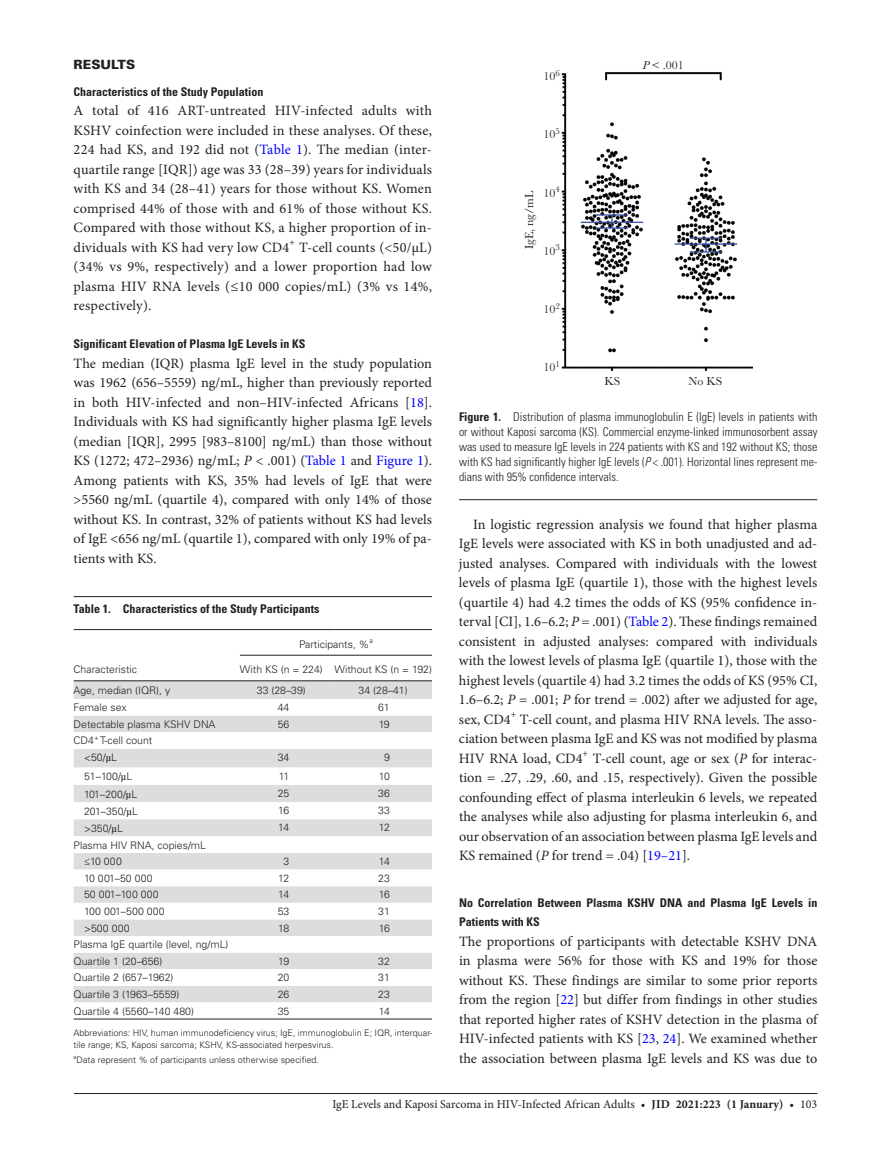
<style>
.page{position:relative;width:891px;height:1174px;background:#fff}
.page>*{position:absolute;margin:0;border:0;box-sizing:border-box;transform-origin:0 0}
.t1{font:14.25px/19.5px "Minion Pro";color:#231f20;text-align:justify}
.t2{font:900 12.75px "Univers LT Std";color:#231f20}
.t3{font:300 condensed 12px/15px "Univers LT Std";color:#231f20;text-align:justify}
.t4{font:700 condensed 12px/19.5px "Univers LT Std";color:#231f20}
.t5{font:12px "Minion Pro";color:#231f20}
.t6{font:12px "Baskerville MT Std";color:#231f20}
.t7{font:300 10.5px/16.6px "Univers LT Std";color:#231f20}
.t8{font:300 10.5px "Univers LT Std";letter-spacing:.02em;color:#231f20}
.t9{font:300 9px/12px "Univers LT Std";color:#231f20}
.t10{font:300 6.9px "Univers LT Std";color:#231f20}
.s1{color:#00f}
.s2{font-style:italic}
.s3{font-family:"Gandhari Unicode";font-weight:400}
.s4{font-weight:700}
</style>
<div class="page">
<hr style="left:74px;top:1093px;width:743px;height:1px;background:#231f20">
<hr style="left:74px;top:596px;width:358px;height:1px;background:#231f20">
<svg style="left:74px;top:630px;width:358px;height:26px"></svg>
<div style="left:74px;top:681px;width:358px;height:18px;background:#dcdddf"></div>
<svg style="left:74px;top:716px;width:358px;height:303px"></svg>
<hr style="left:74px;top:629px;width:166px;height:1px;background:#231f20">
<hr style="left:240px;top:629px;width:94px;height:1px;background:#231f20">
<hr style="left:334px;top:629px;width:98px;height:1px;background:#231f20">
<hr style="left:74px;top:1019px;width:166px;height:1px;background:#231f20">
<hr style="left:240px;top:1019px;width:94px;height:1px;background:#231f20">
<hr style="left:334px;top:1019px;width:98px;height:1px;background:#231f20">
<hr style="left:74px;top:680px;width:166px;height:1px;background:#231f20">
<hr style="left:240px;top:680px;width:94px;height:1px;background:#231f20">
<hr style="left:334px;top:680px;width:98px;height:1px;background:#231f20">
<hr style="left:240px;top:655px;width:192px;height:1px;background:#231f20">
<hr style="left:459px;top:499px;width:358px;height:1px;background:#231f20">
<img style="left:561px;top:72px;width:192px;height:299px">
<p class="t2" style="left:74px;top:56px;width:63px">RESULTS</p>
<p class="t4" style="left:74px;top:82px;width:192px">Characteristics of the Study Population</p>
<p class="t1" style="left:74px;top:101px;width:360px">A total of 416 ART-untreated HIV-infected adults with KSHV coinfection were included in these analyses. Of these, 224 had KS, and 192 did not (<span class="s1">Table 1</span>). The median (inter&shy;quartile range [IQR]) age was 33 (28–39) years for individuals with KS and 34 (28–41) years for those without KS. Women comprised 44% of those with and 61% of those without KS.<br>Compared with those without KS, a higher proportion of in&shy;dividuals with KS had very low CD4<sup>+</sup> T-cell counts (&lt;50/µL) (34% vs 9%, respectively) and a lower proportion had low plasma HIV RNA levels (≤10 000 copies/mL) (3% vs 14%, respectively).</p>
<p class="t4" style="left:74px;top:334px;width:234px">Significant Elevation of Plasma IgE Levels in KS</p>
<p class="t1" style="left:74px;top:353px;width:360px">The median (IQR) plasma IgE level in the study population was 1962 (656–5559) ng/mL, higher than previously reported in both HIV-infected and non–HIV-infected Africans [<span class="s1">18</span>].<br>Individuals with KS had significantly higher plasma IgE levels (median [IQR], 2995 [983–8100] ng/mL) than those without KS (1272; 472–2936) ng/mL; <span class="s2">P</span> &lt; .001) (<span class="s1">Table 1</span> and <span class="s1">Figure 1</span>).<br>Among patients with KS, 35% had levels of IgE that were &gt;5560 ng/mL (quartile 4), compared with only 14% of those without KS. In contrast, 32% of patients without KS had levels of IgE &lt;656 ng/mL (quartile 1), compared with only 19% of pa&shy;tients with KS.</p>
<p class="t4" style="left:74px;top:599px;width:247px">Table 1. Characteristics of the Study Participants</p>
<p class="t7" style="left:74px;top:661px;width:65px">Characteristic</p>
<p class="t7" style="left:299px;top:636px;width:72px">Participants, %</p>
<p class="t10" style="left:369px;top:636px;width:5px">a</p>
<p class="t7" style="left:240px;top:661px;width:194px">With KS (n = 224) Without KS (n = 192)</p>
<p class="t7" style="left:74px;top:682px;width:98px">Age, median (IQR), y</p>
<p class="t7" style="left:257px;top:682px;width:51px">33 (28–39)</p>
<p class="t7" style="left:359px;top:682px;width:51px">34 (28–41)</p>
<p class="t7" style="left:74px;top:699px;width:55px">Female sex</p>
<p class="t7" style="left:278px;top:699px;width:13px">44</p>
<p class="t7" style="left:378px;top:699px;width:13px">61</p>
<p class="t7" style="left:74px;top:716px;width:143px">Detectable plasma KSHV DNA</p>
<p class="t7" style="left:278px;top:716px;width:13px">56</p>
<p class="t7" style="left:379px;top:716px;width:13px">19</p>
<p class="t7" style="left:84px;top:732px;width:70px;line-height:17.2px;text-indent:-11px">CD4<sup>+</sup> T-cell count &lt;50/<span class="s3">µ</span>L</p>
<p class="t7" style="left:278px;top:749px;width:13px">34</p>
<p class="t7" style="left:384px;top:749px;width:7px">9</p>
<p class="t7" style="left:84px;top:768px;width:50px">51–100/<span class="s3">µ</span>L</p>
<p class="t7" style="left:279px;top:768px;width:12px">11</p>
<p class="t7" style="left:379px;top:768px;width:12px">10</p>
<p class="t7" style="left:84px;top:785px;width:55px">101–200/<span class="s3">µ</span>L</p>
<p class="t7" style="left:278px;top:785px;width:13px">25</p>
<p class="t7" style="left:378px;top:785px;width:13px">36</p>
<p class="t7" style="left:84px;top:803px;width:55px">201–350/<span class="s3">µ</span>L</p>
<p class="t7" style="left:278px;top:802px;width:13px">16</p>
<p class="t7" style="left:378px;top:802px;width:13px">33</p>
<p class="t7" style="left:84px;top:820px;width:40px">&gt;350/<span class="s3">µ</span>L</p>
<p class="t7" style="left:278px;top:819px;width:13px">14</p>
<p class="t7" style="left:379px;top:819px;width:13px">12</p>
<p class="t7" style="left:84px;top:836px;width:123px;text-indent:-10px">Plasma HIV RNA, copies/mL ≤10 000</p>
<p class="t7" style="left:284px;top:853px;width:7px">3</p>
<p class="t7" style="left:379px;top:853px;width:13px">14</p>
<p class="t7" style="left:84px;top:870px;width:70px">10 001–50 000</p>
<p class="t7" style="left:278px;top:870px;width:13px">12</p>
<p class="t7" style="left:378px;top:870px;width:13px">23</p>
<p class="t8" style="left:84px;top:888px;width:76px">50 001–100 000</p>
<p class="t7" style="left:278px;top:886px;width:13px">14</p>
<p class="t7" style="left:379px;top:886px;width:13px">16</p>
<p class="t8" style="left:84px;top:905px;width:82px">100 001–500 000</p>
<p class="t7" style="left:278px;top:903px;width:13px">53</p>
<p class="t7" style="left:378px;top:903px;width:13px">31</p>
<p class="t7" style="left:84px;top:919px;width:47px">&gt;500 000</p>
<p class="t7" style="left:278px;top:919px;width:13px">18</p>
<p class="t7" style="left:379px;top:919px;width:13px">16</p>
<p class="t7" style="left:74px;top:936px;width:156px">Plasma IgE quartile (level, ng/mL)<br>Quartile 1 (20–656)</p>
<p class="t7" style="left:278px;top:953px;width:13px">19</p>
<p class="t7" style="left:378px;top:953px;width:13px">32</p>
<p class="t7" style="left:74px;top:969px;width:101px">Quartile 2 (657–1962)</p>
<p class="t7" style="left:278px;top:969px;width:13px">20</p>
<p class="t7" style="left:378px;top:969px;width:13px">31</p>
<p class="t7" style="left:74px;top:986px;width:107px">Quartile 3 (1963–5559)</p>
<p class="t7" style="left:278px;top:986px;width:13px">26</p>
<p class="t7" style="left:378px;top:986px;width:13px">23</p>
<p class="t7" style="left:74px;top:1002px;width:122px">Quartile 4 (5560–140 480)</p>
<p class="t7" style="left:278px;top:1002px;width:13px">35</p>
<p class="t7" style="left:379px;top:1002px;width:13px">14</p>
<p class="t9" style="left:74px;top:1027px;width:360px">Abbreviations: HIV, human immunodeficiency virus; IgE, immunoglobulin E; IQR, interquar&shy;tile range; KS, Kaposi sarcoma; KSHV, KS-associated herpesvirus.</p>
<p class="t9" style="left:74px;top:1054px;width:247px"><sup>a</sup>Data represent % of participants unless otherwise specified.</p>
<p class="t6" style="left:544px;top:69px;width:18px">10<sup>6</sup></p>
<p class="t6" style="left:544px;top:128px;width:18px">10<sup>5</sup></p>
<p class="t6" style="left:522px;top:249px;width:60px;rotate:-90deg">IgE, ng/mL</p>
<p class="t6" style="left:544px;top:186px;width:18px">10<sup>4</sup></p>
<p class="t6" style="left:544px;top:244px;width:18px">10<sup>3</sup></p>
<p class="t6" style="left:544px;top:302px;width:18px">10<sup>2</sup></p>
<p class="t6" style="left:544px;top:361px;width:18px">10<sup>1</sup></p>
<p class="t6" style="left:642px;top:58px;width:43px"><span class="s2">P</span> &lt; .001</p>
<p class="t6" style="left:605px;top:374px;width:17px">KS</p>
<p class="t6" style="left:688px;top:374px;width:35px">No KS</p>
<p class="t3" style="left:459px;top:410px;width:360px"><span class="s4">Figure 1.</span> Distribution of plasma immunoglobulin E (IgE) levels in patients with or without Kaposi sarcoma (KS). Commercial enzyme-linked immunosorbent assay was used to measure IgE levels in 224 patients with KS and 192 without KS; those with KS had significantly higher IgE levels (<span class="s2">P</span> &lt; .001). Horizontal lines represent me&shy;dians with 95% confidence intervals.</p>
<p class="t1" style="left:459px;top:515px;width:360px;text-indent:14px">In logistic regression analysis we found that higher plasma IgE levels were associated with KS in both unadjusted and ad&shy;justed analyses. Compared with individuals with the lowest levels of plasma IgE (quartile 1), those with the highest levels (quartile 4) had 4.2 times the odds of KS (95% confidence in&shy;terval [CI], 1.6–6.2; <span class="s2">P</span> = .001) (<span class="s1">Table 2</span>). These findings remained consistent in adjusted analyses: compared with individuals with the lowest levels of plasma IgE (quartile 1), those with the highest levels (quartile 4) had 3.2 times the odds of KS (95% CI, 1.6–6.2; <span class="s2">P</span> = .001; <span class="s2">P</span> for trend = .002) after we adjusted for age, sex, CD4<sup>+</sup> T-cell count, and plasma HIV RNA levels. The asso&shy;ciation between plasma IgE and KS was not modified by plasma HIV RNA load, CD4<sup>+</sup> T-cell count, age or sex (<span class="s2">P</span> for interac&shy;tion = .27, .29, .60, and .15, respectively). Given the possible confounding effect of plasma interleukin 6 levels, we repeated the analyses while also adjusting for plasma interleukin 6, and our observation of an association between plasma IgE levels and KS remained (<span class="s2">P</span> for trend = .04) [<span class="s1">19–21</span>].</p>
<p class="t4" style="left:459px;top:893px;width:360px">No Correlation Between Plasma KSHV DNA and Plasma IgE Levels in<br>Patients with KS</p>
<p class="t1" style="left:459px;top:932px;width:360px">The proportions of participants with detectable KSHV DNA in plasma were 56% for those with KS and 19% for those without KS. These findings are similar to some prior reports from the region [<span class="s1">22</span>] but differ from findings in other studies that reported higher rates of KSHV detection in the plasma of HIV-infected patients with KS [<span class="s1">23</span>, <span class="s1">24</span>]. We examined whether the association between plasma IgE levels and KS was due to</p>
<p class="t5" style="left:332px;top:1096px;width:486px">IgE Levels and Kaposi Sarcoma in HIV-Infected African Adults • <span class="s4">jid 2021:223 (1 January)</span> • 103</p>
</div>
